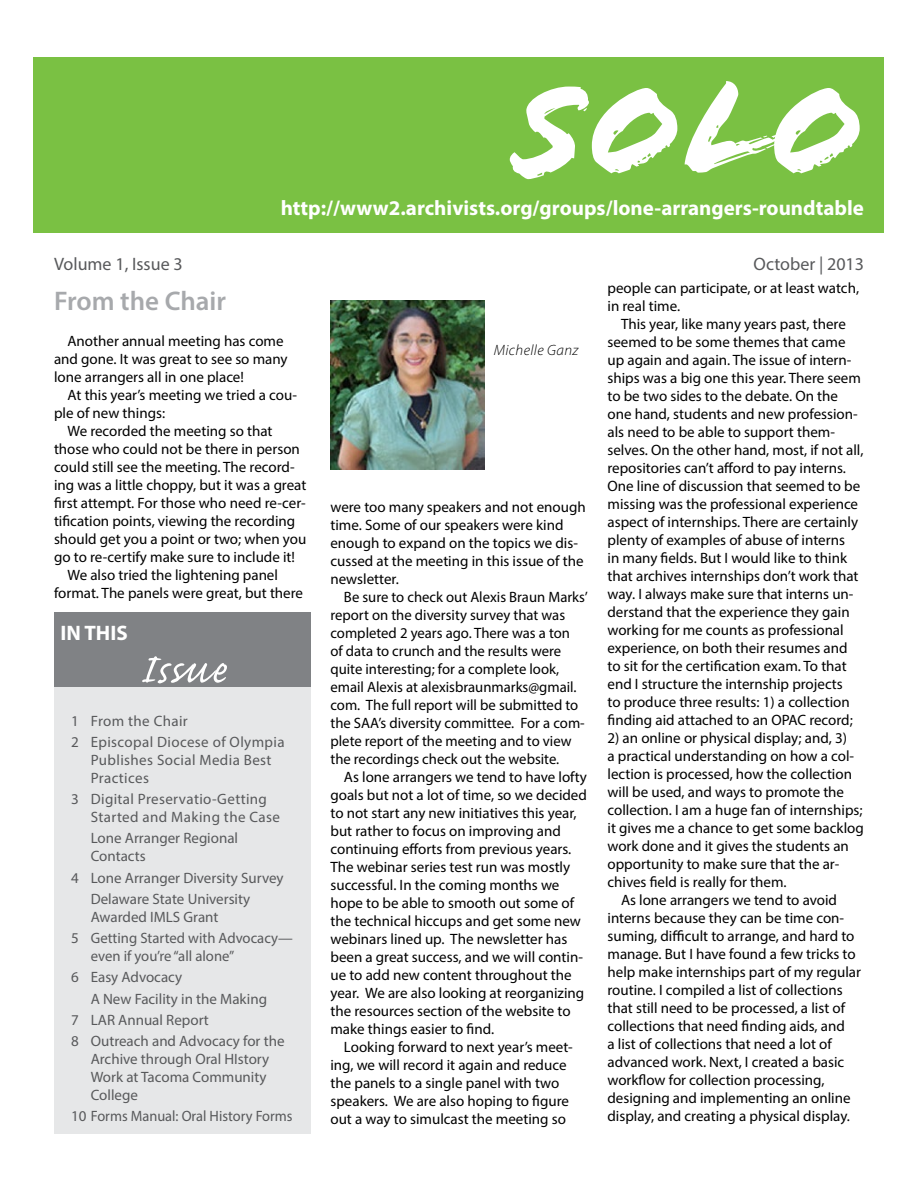
<style>
.page{position:relative;width:918px;height:1188px;background:#fff}
.page>*{position:absolute;margin:0;border:0;box-sizing:border-box;transform-origin:0 0}
.t1{font:144px "Flood Std";color:#fff}
.t2{font:54px "Caflisch Script Pro";letter-spacing:.005em;color:#fff}
.t3{font:600 27px "Myriad Pro";color:#a7a9ac}
.t4{font:700 21px "Myriad Pro";color:#fff}
.t5{font:18px "Myriad Pro";color:#58595b}
.t6{font:15px/18px "Myriad Pro";color:#000}
.t7{font:15px/21.3px "Myriad Pro";color:#58595b}
.t8{font:15px/18px "Myriad Pro";letter-spacing:.025em;color:#58595b}
.t9{font:italic 300 15px "Myriad Pro";letter-spacing:.025em;color:#000}
</style>
<div class="page">
<div style="left:34px;top:57px;width:850px;height:176px;background:#7ac143"></div>
<div style="left:54px;top:655px;width:257px;height:479px;background:#e6e7e8"></div>
<div style="left:54px;top:612px;width:257px;height:75px;background:#808285"></div>
<img style="left:331px;top:301px;width:154px;height:169px">
<h1 class="t1" style="left:513px;top:47px;width:352px">SOLO</h1>
<h3 class="t4" style="left:281px;top:194px;width:585px">http://www2.archivists.org/groups/lone-arrangers-roundtable</h3>
<p class="t5" style="left:54px;top:253px;width:130px">Volume 1, Issue 3</p>
<p class="t5" style="left:754px;top:253px;width:112px">October | 2013</p>
<h3 class="t3" style="left:54px;top:283px;width:174px">From the Chair</h3>
<p class="t6" style="left:54px;top:331px;width:235px;text-indent:14px">Another annual meeting has come and gone. It was great to see so many lone arrangers all in one place!</p>
<p class="t6" style="left:68px;top:385px;width:231px">At this year’s meeting we tried a cou-</p>
<p class="t6" style="left:54px;top:403px;width:113px">ple of new things:</p>
<p class="t6" style="left:68px;top:421px;width:207px">We recorded the meeting so that</p>
<p class="t6" style="left:54px;top:439px;width:247px">those who could not be there in person</p>
<p class="t6" style="left:54px;top:457px;width:242px">could still see the meeting. The record-</p>
<p class="t6" style="left:54px;top:475px;width:254px">ing was a little choppy, but it was a great</p>
<p class="t6" style="left:54px;top:493px;width:253px">first attempt. For those who need re-cer-</p>
<p class="t6" style="left:54px;top:511px;width:243px">tification points, viewing the recording</p>
<p class="t6" style="left:54px;top:529px;width:254px">should get you a point or two; when you</p>
<p class="t6" style="left:54px;top:547px;width:243px">go to re-certify make sure to include it!</p>
<p class="t6" style="left:68px;top:565px;width:212px">We also tried the lightening panel</p>
<p class="t6" style="left:54px;top:583px;width:251px">format. The panels were great, but there</p>
<h3 class="t4" style="left:61px;top:619px;width:69px">IN THIS</h3>
<h2 class="t2" style="left:140px;top:641px;width:87px">Issue</h2>
<p class="t8" style="left:71px;top:710px;width:215px;line-height:21.3px">1 From the Chair<br>2 Episcopal Diocese of Olympia</p>
<p class="t8" style="left:91px;top:751px;width:182px">Publishes Social Media Best<br>Practices</p>
<p class="t8" style="left:91px;top:790px;width:191px;text-indent:-20px">3 Digital Preservatio-Getting<br>Started and Making the Case</p>
<p class="t7" style="left:91px;top:829px;width:149px;line-height:18px">Lone Arranger Regional<br>Contacts</p>
<p class="t7" style="left:91px;top:867px;width:194px;text-indent:-20px">4 Lone Arranger Diversity Survey<br>Delaware State University</p>
<p class="t7" style="left:71px;top:906px;width:223px;text-indent:20px">Awarded IMLS Grant<br>5 Getting Started with Advocacy—</p>
<p class="t7" style="left:71px;top:945px;width:165px;text-indent:20px">even if you’re “all alone”<br>6 Easy Advocacy</p>
<p class="t7" style="left:71px;top:988px;width:215px;text-indent:20px">A New Facility in the Making<br>7 LAR Annual Report<br>8 Outreach and Advocacy for the</p>
<p class="t7" style="left:91px;top:1050px;width:180px;line-height:18px">Archive through Oral HIstory<br>Work at Tacoma Community<br>College</p>
<p class="t7" style="left:71px;top:1105px;width:223px">10 Forms Manual: Oral History Forms</p>
<p class="t9" style="left:494px;top:341px;width:86px">Michelle Ganz</p>
<p class="t6" style="left:330px;top:498px;width:257px">were too many speakers and not enough time. Some of our speakers were kind enough to expand on the topics we dis&shy;cussed at the meeting in this issue of the newsletter.</p>
<p class="t6" style="left:330px;top:588px;width:259px;text-indent:14px">Be sure to check out Alexis Braun Marks’ report on the diversity survey that was completed 2 years ago. There was a ton<br>of data to crunch and the results were quite interesting; for a complete look, email Alexis at alexisbraunmarks@gmail. com. The full report will be submitted to the SAA’s diversity committee. For a com&shy;plete report of the meeting and to view the recordings check out the website.</p>
<p class="t6" style="left:330px;top:768px;width:258px;text-indent:14px">As lone arrangers we tend to have lofty goals but not a lot of time, so we decided to not start any new initiatives this year, but rather to focus on improving and continuing efforts from previous years.<br>The webinar series test run was mostly successful. In the coming months we hope to be able to smooth out some of the technical hiccups and get some new webinars lined up. The newsletter has been a great success, and we will contin&shy;ue to add new content throughout the year. We are also looking at reorganizing the resources section of the website to make things easier to find.</p>
<p class="t6" style="left:330px;top:1038px;width:244px;text-indent:14px">Looking forward to next year’s meet&shy;ing, we will record it again and reduce the panels to a single panel with two speakers. We are also hoping to figure out a way to simulcast the meeting so</p>
<p class="t6" style="left:608px;top:278px;width:253px">people can participate, or at least watch, in real time.</p>
<p class="t6" style="left:608px;top:314px;width:257px;text-indent:14px">This year, like many years past, there seemed to be some themes that came up again and again. The issue of intern&shy;ships was a big one this year. There seem to be two sides to the debate. On the one hand, students and new profession&shy;als need to be able to support them&shy;selves. On the other hand, most, if not all, repositories can’t afford to pay interns.<br>One line of discussion that seemed to be missing was the professional experience aspect of internships. There are certainly plenty of examples of abuse of interns<br>in many fields. But I would like to think that archives internships don’t work that way. I always make sure that interns un&shy;derstand that the experience they gain working for me counts as professional experience, on both their resumes and to sit for the certification exam. To that end I structure the internship projects<br>to produce three results: 1) a collection finding aid attached to an OPAC record;</p>
<p class="t6" style="left:608px;top:728px;width:241px">2) an online or physical display; and, 3)</p>
<p class="t6" style="left:608px;top:746px;width:248px">a practical understanding on how a col-</p>
<p class="t6" style="left:608px;top:764px;width:246px">lection is processed, how the collection</p>
<p class="t6" style="left:608px;top:782px;width:238px">will be used, and ways to promote the</p>
<p class="t6" style="left:608px;top:800px;width:257px">collection. I am a huge fan of internships;</p>
<p class="t6" style="left:608px;top:818px;width:258px">it gives me a chance to get some backlog</p>
<p class="t6" style="left:608px;top:836px;width:243px">work done and it gives the students an</p>
<p class="t6" style="left:608px;top:854px;width:233px">opportunity to make sure that the ar-</p>
<p class="t6" style="left:608px;top:872px;width:181px">chives field is really for them.</p>
<p class="t6" style="left:621px;top:890px;width:218px">As lone arrangers we tend to avoid</p>
<p class="t6" style="left:608px;top:908px;width:238px">interns because they can be time con-</p>
<p class="t6" style="left:608px;top:926px;width:248px">suming, difficult to arrange, and hard to</p>
<p class="t6" style="left:608px;top:944px;width:250px">manage. But I have found a few tricks to</p>
<p class="t6" style="left:608px;top:962px;width:255px">help make internships part of my regular</p>
<p class="t6" style="left:608px;top:980px;width:237px">routine. I compiled a list of collections</p>
<p class="t6" style="left:608px;top:998px;width:239px">that still need to be processed, a list of</p>
<p class="t6" style="left:608px;top:1016px;width:239px">collections that need finding aids, and</p>
<p class="t6" style="left:608px;top:1034px;width:226px">a list of collections that need a lot of</p>
<p class="t6" style="left:608px;top:1052px;width:238px">advanced work. Next, I created a basic</p>
<p class="t6" style="left:608px;top:1070px;width:219px">workflow for collection processing,</p>
<p class="t6" style="left:608px;top:1088px;width:245px">designing and implementing an online</p>
<p class="t6" style="left:608px;top:1106px;width:244px">display, and creating a physical display.</p>
</div>
